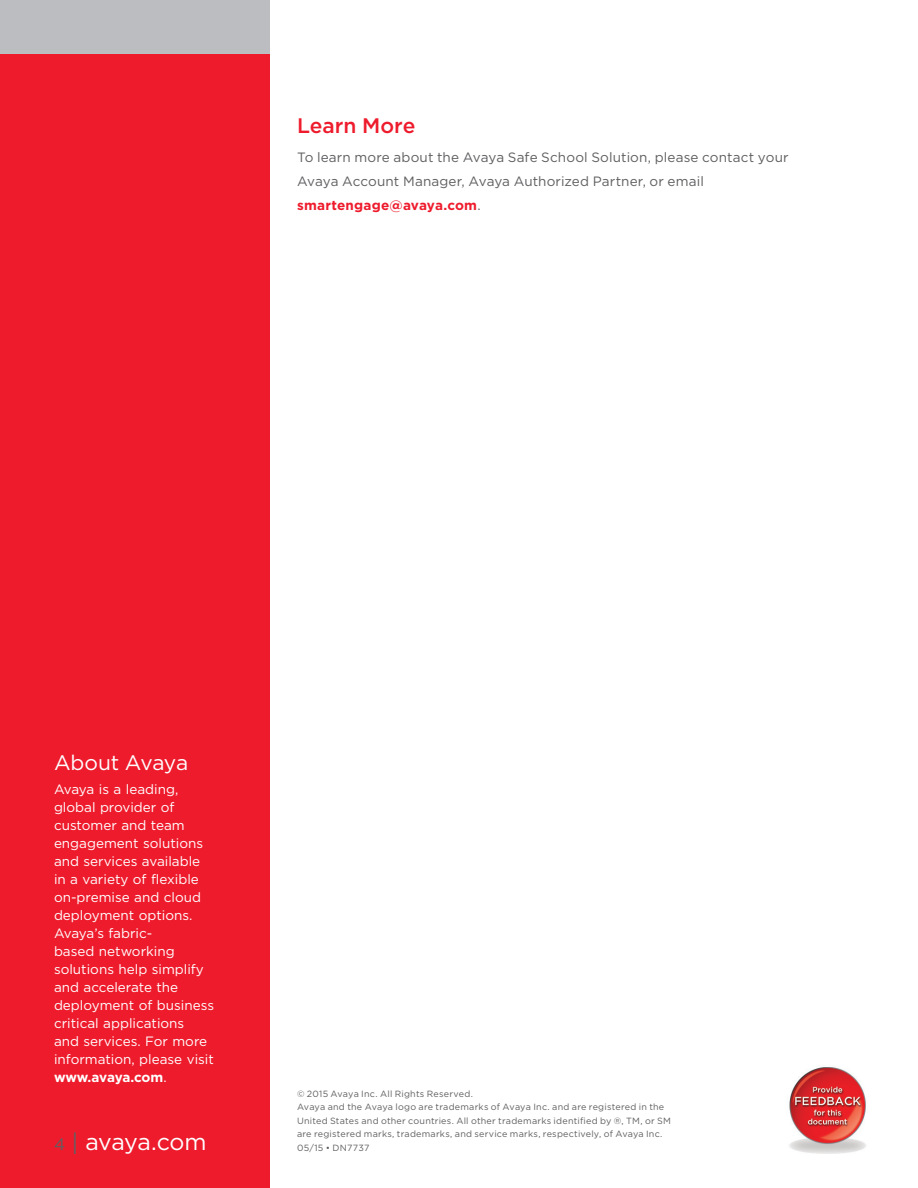
<style>
.page{position:relative;width:918px;height:1188px;background:#fff}
.page>*{position:absolute;margin:0;border:0;box-sizing:border-box;transform-origin:0 0}
.t1{font:23.25px "Gotham";letter-spacing:-.015em;color:#fff}
.t2{font:21px "Gotham";letter-spacing:-.01em;color:#fff}
.t3{font:500 21px "Gotham";color:#ee1b2c}
.t4{font:13.5px/18px "Gotham";color:#fff}
.t5{font:13.5px/24px "Gotham";letter-spacing:.01em;color:#5f5f62}
.t6{font:9px/13.5px "Gotham";letter-spacing:.025em;color:#5f5f62}
.s1{font-weight:700;color:#ee1b2c}
.s2{font-weight:700}
.s3{font-size:16.5px;color:#5f5f62}
.s4{color:#5f5f62}
</style>
<div class="page">
<div style="left:0;top:0;width:270px;height:1188px;background:#ee1b2c"></div>
<div style="left:0;top:0;width:270px;height:54px;background:#bcbdc0"></div>
<img style="left:789px;top:1067px;width:77px;height:86px">
<h2 class="t3" style="left:297px;top:113px;width:120px">Learn More</h2>
<p class="t5" style="left:297px;top:145px;width:493px">To learn more about the Avaya Safe School Solution, please contact your<br>Avaya Account Manager, Avaya Authorized Partner, or email <span class="s1">smartengage@avaya.com</span>.</p>
<h2 class="t2" style="left:54px;top:751px;width:136px">About Avaya</h2>
<p class="t4" style="left:54px;top:780px;width:162px">Avaya is a leading, global provider of customer and team engagement solutions and services available in a variety of flexible on-premise and cloud deployment options.<br>Avaya’s fabric-<br>based networking solutions help simplify and accelerate the deployment of business critical applications<br>and services. For more information, please visit <span class="s2">www.avaya.com</span>.</p>
<h1 class="t1" style="left:54px;top:1129px;width:154px"><span class="s3">4</span> <span class="s4">|</span> avaya.com</h1>
<p class="t6" style="left:297px;top:1086px;width:376px">© 2015 Avaya Inc. All Rights Reserved.<br>Avaya and the Avaya logo are trademarks of Avaya Inc. and are registered in the United States and other countries. All other trademarks identified by ®, TM, or SM are registered marks, trademarks, and service marks, respectively, of Avaya Inc.<br>05/15 • DN7737</p>
</div>
